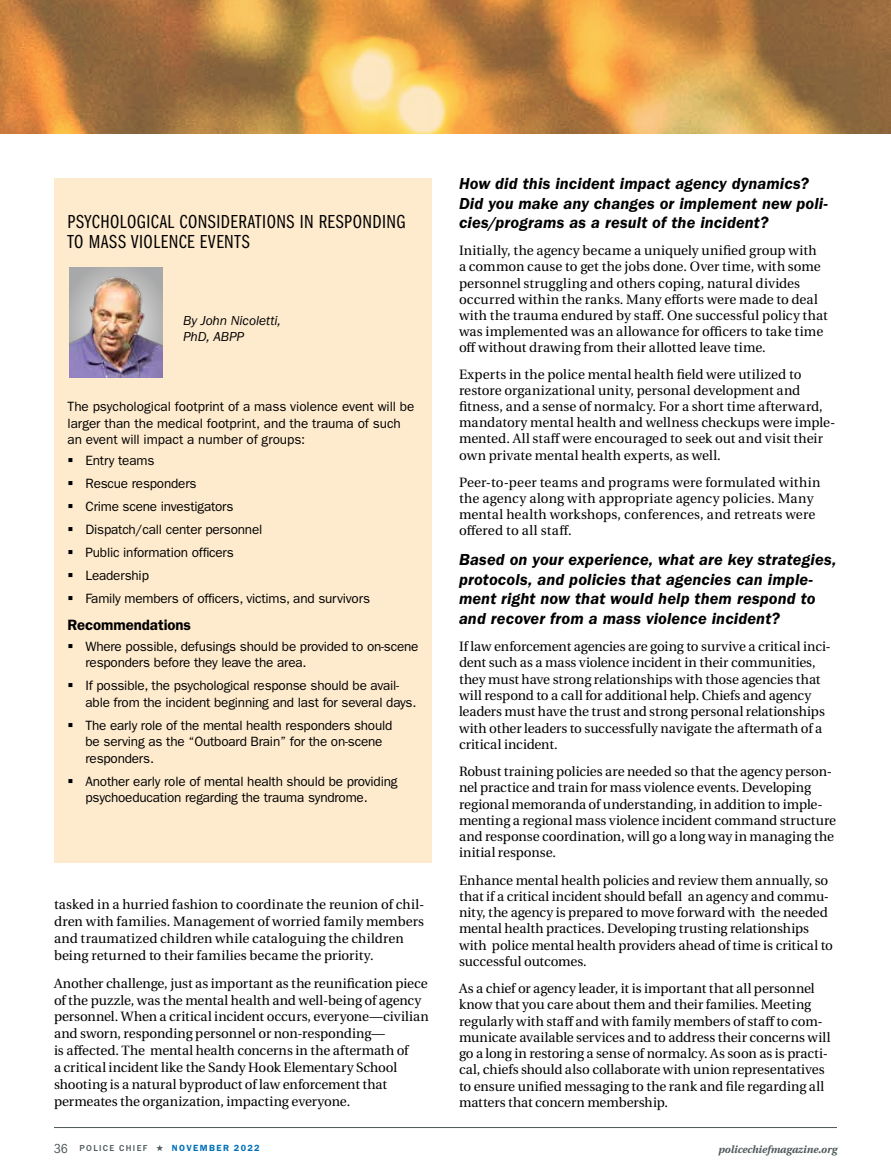
<style>
.page{position:relative;width:891px;height:1175px;background:#fff}
.page>*{position:absolute;margin:0;border:0;box-sizing:border-box;transform-origin:0 0}
.t1{font:19.5px/19.5px "ITC Franklin Gothic Std Bk Cp";letter-spacing:.025em;color:#000}
.t2{font:italic 600 16.5px/19.5px "ITC Franklin Gothic Std";letter-spacing:.005em;color:#000}
.t3{font:600 15px "ITC Franklin Gothic Std";letter-spacing:-.005em;color:#000}
.t4{font:13.5px/16.4px "Heuristica";color:#000}
.t5{font:13.5px/16.5px "ITC Franklin Gothic Std";letter-spacing:-.015em;color:#000}
.t6{font:italic 13.5px/16.5px "ITC Franklin Gothic Std";letter-spacing:-.005em;color:#000}
.t7{font:italic 700 10.5px "Heuristica";color:#4e5859}
.t8{font:600 9px "ITC Franklin Gothic Std";letter-spacing:.15em;color:#0071b9}
.s1{font-weight:400;font-stretch:condensed;font-size:13.5px;color:#4e5859}
.s2{font-weight:500;color:#4e5859}
.s3{color:#4e5859}
</style>
<div class="page">
<hr style="left:54px;top:1127px;width:783px;height:1px;background:#4e5859">
<img style="left:0;top:0;width:891px;height:134px">
<div style="left:54px;top:178px;width:378px;height:684px;background:#feeacd"></div>
<img style="left:69px;top:268px;width:94px;height:109px">
<h1 class="t1" style="left:68px;top:212px;width:340px">PSYCHOLOGICAL CONSIDERATIONS IN RESPONDING<br>TO MASS VIOLENCE EVENTS</h1>
<p class="t6" style="left:183px;top:312px;width:99px">By John Nicoletti,<br>PhD, ABPP</p>
<p class="t5" style="left:68px;top:398px;width:348px">The psychological footprint of a mass violence event will be larger than the medical footprint, and the trauma of such an event will impact a number of groups:</p>
<p class="t5" style="left:68px;top:452px;width:88px">▪ Entry teams</p>
<p class="t5" style="left:68px;top:475px;width:131px">▪ Rescue responders</p>
<p class="t5" style="left:68px;top:498px;width:168px">▪ Crime scene investigators</p>
<p class="t5" style="left:68px;top:521px;width:196px">▪ Dispatch/call center personnel</p>
<p class="t5" style="left:68px;top:544px;width:168px">▪ Public information officers</p>
<p class="t5" style="left:68px;top:567px;width:83px">▪ Leadership</p>
<p class="t5" style="left:68px;top:590px;width:304px">▪ Family members of officers, victims, and survivors</p>
<p class="t3" style="left:68px;top:616px;width:125px">Recommendations</p>
<p class="t5" style="left:86px;top:638px;width:335px;text-indent:-18px">▪ Where possible, defusings should be provided to on-scene responders before they leave the area.</p>
<p class="t5" style="left:86px;top:677px;width:332px;text-indent:-18px">▪ If possible, the psychological response should be avail&shy;able from the incident beginning and last for several days.</p>
<p class="t5" style="left:86px;top:717px;width:308px;text-indent:-18px">▪ The early role of the mental health responders should be serving as the “Outboard Brain” for the on-scene responders.</p>
<p class="t5" style="left:86px;top:773px;width:314px;text-indent:-18px">▪ Another early role of mental health should be providing psychoeducation regarding the trauma syndrome.</p>
<p class="t4" style="left:54px;top:896px;width:372px;line-height:16.8px">tasked in a hurried fashion to coordinate the reunion of chil&shy;dren with families. Management of worried family members and traumatized children while cataloguing the children being returned to their families became the priority.</p>
<p class="t4" style="left:54px;top:974px;width:376px;line-height:16.8px">Another challenge, just as important as the reunification piece of the puzzle, was the mental health and well-being of agency personnel. When a critical incident occurs, everyone—civilian and sworn, responding personnel or non-responding—<br>is affected. The mental health concerns in the aftermath of<br>a critical incident like the Sandy Hook Elementary School shooting is a natural byproduct of law enforcement that permeates the organization, impacting everyone.</p>
<p class="t2" style="left:459px;top:174px;width:371px">How did this incident impact agency dynamics?<br>Did you make any changes or implement new poli&shy;cies/programs as a result of the incident?</p>
<p class="t4" style="left:459px;top:243px;width:370px">Initially, the agency became a uniquely unified group with<br>a common cause to get the jobs done. Over time, with some personnel struggling and others coping, natural divides occurred within the ranks. Many efforts were made to deal with the trauma endured by staff. One successful policy that was implemented was an allowance for officers to take time off without drawing from their allotted leave time.</p>
<p class="t4" style="left:459px;top:366px;width:378px">Experts in the police mental health field were utilized to restore organizational unity, personal development and fitness, and a sense of normalcy. For a short time afterward, mandatory mental health and wellness checkups were imple&shy;mented. All staff were encouraged to seek out and visit their own private mental health experts, as well.</p>
<p class="t4" style="left:459px;top:474px;width:363px">Peer-to-peer teams and programs were formulated within the agency along with appropriate agency policies. Many mental health workshops, conferences, and retreats were offered to all staff.</p>
<p class="t2" style="left:459px;top:550px;width:379px">Based on your experience, what are key strategies, protocols, and policies that agencies can imple&shy;ment right now that would help them respond to and recover from a mass violence incident?</p>
<p class="t4" style="left:459px;top:638px;width:373px">If law enforcement agencies are going to survive a critical inci&shy;dent such as a mass violence incident in their communities, they must have strong relationships with those agencies that will respond to a call for additional help. Chiefs and agency leaders must have the trust and strong personal relationships with other leaders to successfully navigate the aftermath of a critical incident.</p>
<p class="t4" style="left:459px;top:763px;width:379px">Robust training policies are needed so that the agency person&shy;nel practice and train for mass violence events. Developing regional memoranda of understanding, in addition to imple&shy;menting a regional mass violence incident command structure and response coordination, will go a long way in managing the initial response.</p>
<p class="t4" style="left:459px;top:871px;width:376px">Enhance mental health policies and review them annually, so that if a critical incident should befall an agency and commu&shy;nity, the agency is prepared to move forward with the needed mental health practices. Developing trusting relationships with police mental health providers ahead of time is critical to successful outcomes.</p>
<p class="t4" style="left:459px;top:980px;width:373px">As a chief or agency leader, it is important that all personnel know that you care about them and their families. Meeting regularly with staff and with family members of staff to com&shy;municate available services and to address their concerns will go a long in restoring a sense of normalcy. As soon as is practi&shy;cal, chiefs should also collaborate with union representatives to ensure unified messaging to the rank and file regarding all matters that concern membership.</p>
<p class="t8" style="left:54px;top:1142px;width:207px"><span class="s1">36</span> <span class="s2">POLICE CHIEF</span> <span class="s3">★</span> NOVEMBER 2022</p>
<p class="t7" style="left:718px;top:1140px;width:120px">policechiefmagazine.org</p>
</div>
